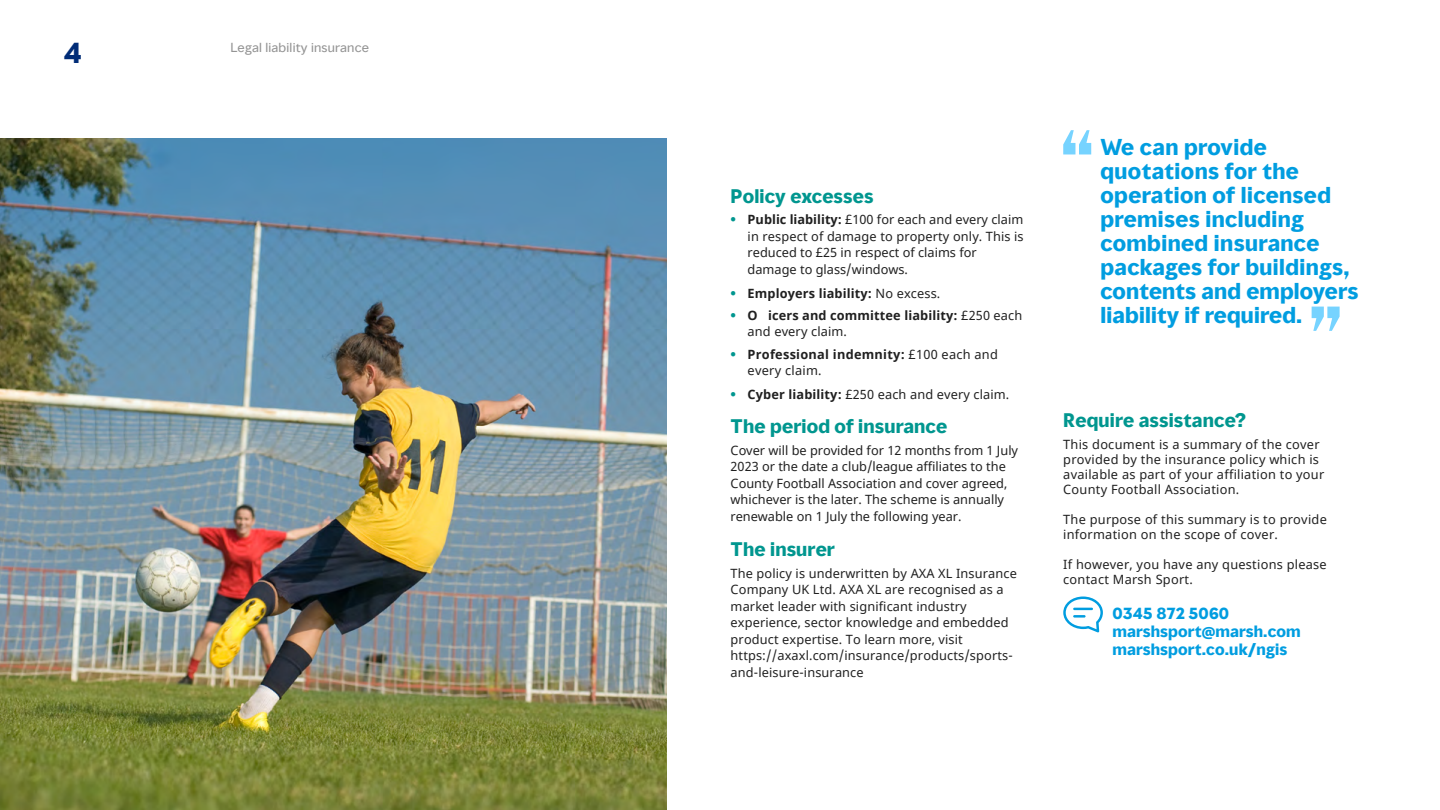
<style>
.page{position:relative;width:1440px;height:810px;background:#fff}
.page>*{position:absolute;margin:0;border:0;box-sizing:border-box;transform-origin:0 0}
.Page_Number{font:700 27px "MMC Display";color:#002c77}
.Quote_26_28__White{font:700 21px/24px "MMC Display";letter-spacing:.02em;color:#009de0}
.Body__8_5_11{font:700 18px "MMC Display";letter-spacing:.01em;color:#00968f}
.Sidebar_Subhead__12{font:700 18px "MMC Display";letter-spacing:.01em;color:#00968f}
.Body_Subhead__12_14{font:700 18px "MMC Display";letter-spacing:.01em;color:#00968f}
.t1{font:700 15px/18px "MMC Display";letter-spacing:.01em;color:#009de0}
.t2{font:700 15px "MMC Display";letter-spacing:.01em;color:#009de0}
.Body__8_5_11-2{font:12.75px/16.5px "Noto Sans";letter-spacing:.01em;color:#202020}
.Sidebar_Subhead__12-2{font:12.75px/15px "Noto Sans";letter-spacing:.02em;color:#202020}
.t3{font:700 12.75px/16.5px "Noto Sans";letter-spacing:.01em;color:#202020}
.Document_Title{font:12px "MMC Display";letter-spacing:.02em;color:#949494}
.s1{font-family:"MMC Display";font-weight:700;color:#00968f}
.s2{font-weight:700}
.s3{font-family:"MMC Display";color:#00968f}
.s4{font-weight:400}
</style>
<div class="page">
<img style="left:0;top:139px;width:666px;height:671px">
<svg style="left:1063px;top:130px;width:28px;height:24px"></svg>
<svg style="left:1311px;top:307px;width:28px;height:24px"></svg>
<svg style="left:1063px;top:597px;width:39px;height:35px"></svg>
<p class="Page_Number" style="left:64px;top:35px;width:19px">4</p>
<p class="Document_Title" style="left:230px;top:39px;width:140px">Legal liability insurance</p>
<h4 class="Body_Subhead__12_14" style="left:730px;top:184px;width:144px">Policy excesses</h4>
<p class="Body__8_5_11-2" style="left:747px;top:212px;width:277px;text-indent:-17px"><span class="s1">•</span> <span class="s2">Public liability:</span> £100 for each and every claim in respect of damage to property only. This is reduced to £25 in respect of claims for damage to glass/windows.</p>
<p class="t3" style="left:730px;top:285px;width:211px"><span class="s3">•</span> Employers liability: <span class="s4">No excess.</span></p>
<p class="t3" style="left:747px;top:307px;width:276px;text-indent:-17px"><span class="s3">•</span> O icers and committee liability: <span class="s4">£250 each and every claim.</span></p>
<p class="t3" style="left:747px;top:346px;width:252px;text-indent:-17px"><span class="s3">•</span> Professional indemnity: <span class="s4">£100 each and every claim.</span></p>
<p class="Body__8_5_11-2" style="left:730px;top:387px;width:280px"><span class="s1">•</span> <span class="s2">Cyber liability:</span> £250 each and every claim.</p>
<p class="Body__8_5_11" style="left:730px;top:415px;width:218px">The period of insurance</p>
<p class="Body__8_5_11-2" style="left:730px;top:442px;width:289px">Cover will be provided for 12 months from 1 July 2023 or the date a club/league affiliates to the County Football Association and cover agreed, whichever is the later. The scheme is annually renewable on 1 July the following year.</p>
<p class="Body__8_5_11" style="left:730px;top:537px;width:106px">The insurer</p>
<p class="Body__8_5_11-2" style="left:730px;top:565px;width:288px">The policy is underwritten by AXA XL Insurance Company UK Ltd. AXA XL are recognised as a market leader with significant industry experience, sector knowledge and embedded product expertise. To learn more, visit https://axaxl.com/insurance/products/sports&shy;and-leisure-insurance</p>
<p class="Quote_26_28__White" style="left:1100px;top:135px;width:259px">We can provide quotations for the operation of licensed premises including combined insurance packages for buildings, contents and employers liability if required.</p>
<h4 class="Sidebar_Subhead__12" style="left:1063px;top:409px;width:184px">Require assistance?</h4>
<h4 class="Sidebar_Subhead__12-2" style="left:1063px;top:437px;width:262px">This document is a summary of the cover provided by the insurance policy which is available as part of your affiliation to your County Football Association.</h4>
<h4 class="Sidebar_Subhead__12-2" style="left:1063px;top:512px;width:265px">The purpose of this summary is to provide information on the scope of cover.</h4>
<h4 class="Sidebar_Subhead__12-2" style="left:1063px;top:557px;width:265px">If however, you have any questions please contact Marsh Sport.</h4>
<p class="t1" style="left:1112px;top:604px;width:190px">0345 872 5060 marshsport@marsh.com</p>
<p class="t2" style="left:1112px;top:639px;width:176px">marshsport.co.uk/ngis</p>
</div>
